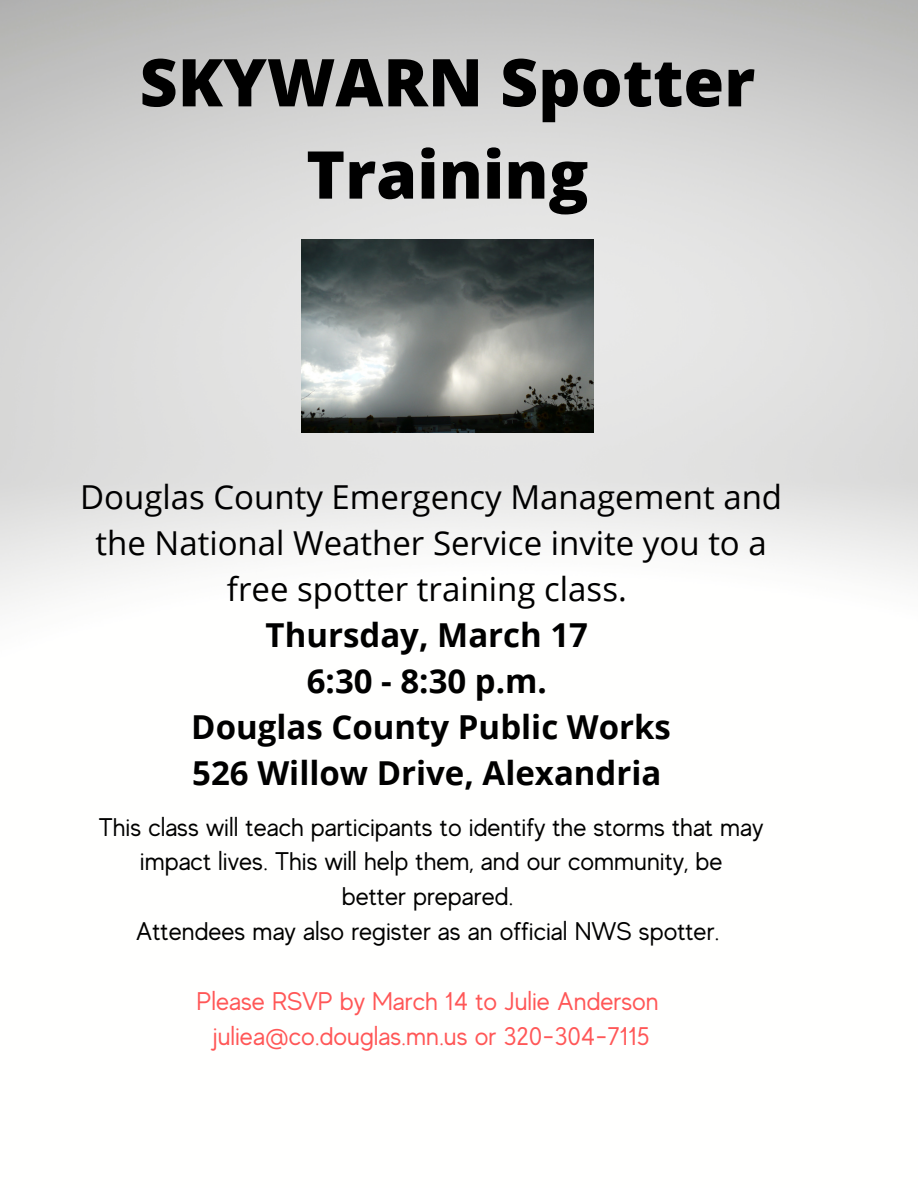
<style>
.page{position:relative;width:918px;height:1188px;background:#fff}
.page>*{position:absolute;margin:0;border:0;box-sizing:border-box;transform-origin:0 0}
.t1{font:800 66px/92.2px "Open Sans";color:#000;text-align:center}
.t2{font:33px/46.2px "Open Sans";color:#000;text-align:center}
.t3{font:700 33px "Open Sans";color:#000}
.t4{font:25.5px/34.8px "MADE Evolve Sans";color:#000;text-align:center}
.t5{font:25.5px "MADE Evolve Sans";color:#ff5757}
</style>
<div class="page">
<img style="left:0;top:0;width:918px;height:606px">
<img style="left:302px;top:239px;width:291px;height:194px">
<p class="t1" style="left:140px;top:35px;width:617px">SKYWARN Spotter<br>Training</p>
<p class="t2" style="left:80px;top:473px;width:703px">Douglas County Emergency Management and the National Weather Service invite you to a free spotter training class.</p>
<p class="t3" style="left:266px;top:612px;width:324px">Thursday, March 17</p>
<p class="t3" style="left:307px;top:658px;width:242px">6:30 - 8:30 p.m.</p>
<p class="t3" style="left:191px;top:704px;width:481px">Douglas County Public Works</p>
<p class="t3" style="left:192px;top:750px;width:471px">526 Willow Drive, Alexandria</p>
<p class="t4" style="left:99px;top:810px;width:666px">This class will teach participants to identify the storms that may impact lives. This will help them, and our community, be</p>
<p class="t4" style="left:342px;top:879px;width:173px">better prepared.</p>
<p class="t4" style="left:136px;top:914px;width:585px">Attendees may also register as an official NWS spotter.</p>
<p class="t5" style="left:196px;top:987px;width:464px">Please RSVP by March 14 to Julie Anderson</p>
<p class="t5" style="left:213px;top:1022px;width:439px">juliea@co.douglas.mn.us or 320-304-7115</p>
</div>
